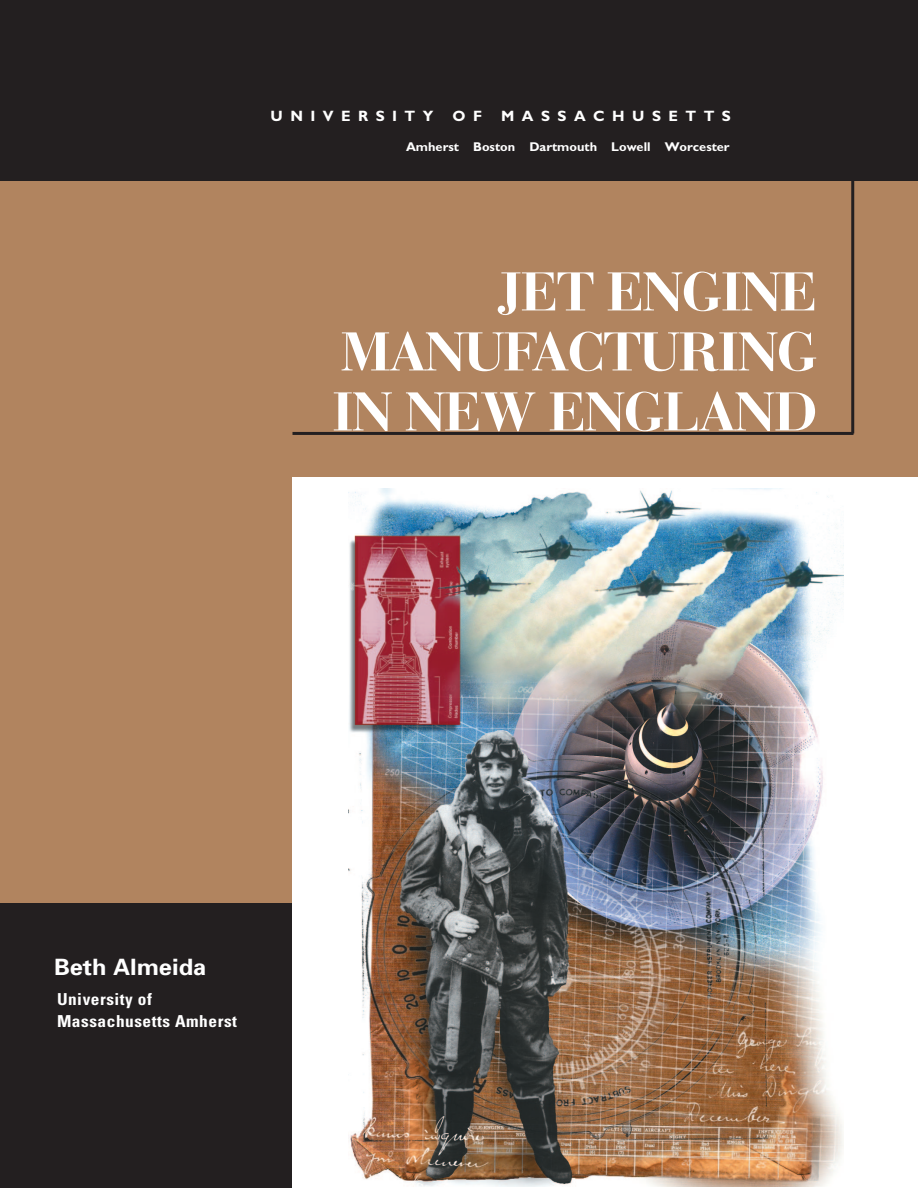
<style>
.page{position:relative;width:918px;height:1188px;background:#b1845f}
.page>*{position:absolute;margin:0;border:0;box-sizing:border-box;transform-origin:0 0}
.t1{font:700 54px/60px "Bauer Bodoni";letter-spacing:-.035em;color:#fff;text-align:justify;scale:1.05 1}
.t2{font:700 22.5px "Univers";color:#fff;scale:1.05 1}
.t3{font:700 condensed 16.5px/22.5px "Univers";letter-spacing:.03em;color:#fff;scale:1.05 1}
.t4{font:700 15px "Gill Sans";letter-spacing:.495em;color:#fff}
.t5{font:700 12.75px "Gill Sans";color:#fff}
</style>
<div class="page">
<div style="left:0;top:903px;width:918px;height:285px;background:#231f20"></div>
<hr style="left:292px;top:432px;width:562px;height:3px;background:#231f20">
<div style="left:292px;top:477px;width:626px;height:711px;background:#fff"></div>
<img style="left:348px;top:488px;width:495px;height:699px">
<div style="left:0;top:0;width:918px;height:181px;background:#231f20"></div>
<hr style="left:851px;top:124px;width:3px;height:310px;background:#231f20">
<p class="t4" style="left:271px;top:111px;width:164px">UNIVERSITY</p>
<p class="t4" style="left:453px;top:111px;width:31px">O F</p>
<p class="t4" style="left:501px;top:111px;width:231px">MASSACHUSETTS</p>
<p class="t5" style="left:406px;top:143px;width:325px">Amherst Boston Dartmouth Lowell Worcester</p>
<h1 class="t1" style="left:332px;top:268px;width:464px;text-indent:166px">JET ENGINE MANUFACTURING IN NEW ENGLAND</h1>
<h2 class="t2" style="left:54px;top:958px;width:147px">Beth Almeida</h2>
<p class="t3" style="left:57px;top:989px;width:173px">University of<br>Massachusetts Amherst</p>
</div>
